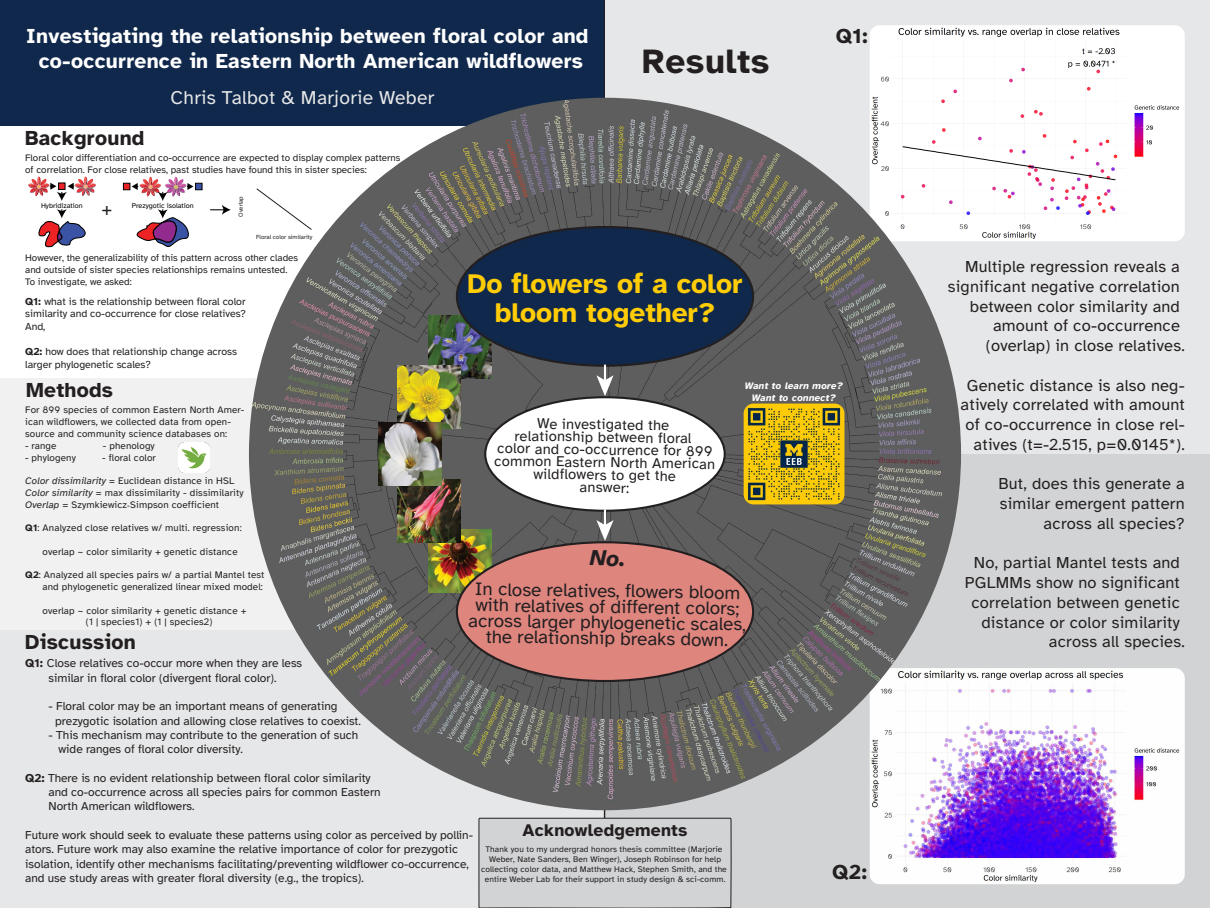
<style>
.page{position:relative;width:1210px;height:908px;background:#fff}
.page>*{position:absolute;margin:0;border:0;box-sizing:border-box;transform-origin:0 0}
.t1{font:700 35px "Atkinson Hyperlegible";letter-spacing:.015em;color:#231f20}
.t2{font:700 27.96px/29.4px "Atkinson Hyperlegible";color:#ffcc06;text-align:center}
.t3{font:700 21px/25.2px "Atkinson Hyperlegible";letter-spacing:.015em;color:#fff;text-align:center}
.t4{font:700 21px "Atkinson Hyperlegible";letter-spacing:.015em;color:#231f20}
.t5{font:19.25px "Atkinson Hyperlegible";letter-spacing:.015em;color:#e6e7e8}
.t6{font:18.65px/15.7px "Atkinson Hyperlegible";color:#231f20;text-align:center}
.t7{font:18.09px "Atkinson Hyperlegible";color:#231f20}
.t8{font:700 17.5px "Atkinson Hyperlegible";letter-spacing:.015em;color:#231f20}
.t9{font:16.45px/19.7px "Atkinson Hyperlegible";letter-spacing:.015em;color:#231f20;text-align:right}
.t10{font:14.77px/12.6px "Atkinson Hyperlegible";color:#231f20;text-align:center}
.t11{font:11.9px/14.3px "Atkinson Hyperlegible";color:#231f20}
.t12{font:10.5px/12.6px "Atkinson Hyperlegible";color:#231f20;text-align:justify}
.t13{font:9.8px/11.8px "Atkinson Hyperlegible";letter-spacing:.015em;color:#231f20}
.t14{font:italic 700 9.8px/11.8px "Atkinson Hyperlegible";letter-spacing:.015em;color:#fff;text-align:center}
.t15{font:8.4px/10.1px "Atkinson Hyperlegible";letter-spacing:.015em;color:#231f20;text-align:center}
.t16{font:7.17px "Atkinson Hyperlegible";color:#010101}
.t17{font:7.14px "Atkinson Hyperlegible";color:#010101}
.t18{font:6.12px "Atkinson Hyperlegible";color:#231f20}
.s1{font-weight:700}
.s2{font-style:italic}
.s3{font-size:7.7px}
</style>
<div class="page">
<div style="left:0;top:0;width:605px;height:126px;background:#10284b"></div>
<div style="left:0;top:378px;width:605px;height:252px;background:#f1f1f2"></div>
<div style="left:0;top:630px;width:605px;height:277px;background:#e6e7e8"></div>
<div style="left:604px;top:454px;width:605px;height:453px;background:#d1d3d4"></div>
<hr style="left:604px;top:0;width:1px;height:818px;background:#231f20">
<img style="left:869px;top:668px;width:315px;height:215px">
<svg style="left:256px;top:188px;width:56px;height:42px"></svg>
<svg style="left:28px;top:176px;width:68px;height:72px"></svg>
<div style="left:195px;top:183px;width:7px;height:7px;background:#3a53a4;border:1px solid #010101"></div>
<svg style="left:132px;top:176px;width:61px;height:25px"></svg>
<div style="left:123px;top:183px;width:7px;height:7px;background:#ed2224;border:1px solid #010101"></div>
<svg style="left:136px;top:209px;width:53px;height:38px"></svg>
<svg style="left:210px;top:205px;width:21px;height:10px"></svg>
<div style="left:605px;top:0;width:605px;height:454px;background:#e6e7e8"></div>
<div style="left:869px;top:25px;width:315px;height:216px;background:#fff"></div>
<img style="left:249px;top:98px;width:712px;height:712px;border-radius:356px">
<img style="left:428px;top:315px;width:63px;height:63px">
<img style="left:397px;top:365px;width:63px;height:63px">
<img style="left:428px;top:529px;width:63px;height:63px">
<img style="left:397px;top:479px;width:63px;height:63px">
<img style="left:378px;top:422px;width:63px;height:63px">
<div style="left:457px;top:227px;width:296px;height:138px;background:#10284b;border-radius:50%"></div>
<div style="left:457px;top:542px;width:296px;height:138px;background:#de857e;border-radius:50%"></div>
<svg style="left:596px;top:364px;width:17px;height:32px"></svg>
<div style="left:485px;top:397px;width:239px;height:113px;background:#fff;border-radius:50%"></div>
<svg style="left:596px;top:509px;width:17px;height:32px"></svg>
<svg style="left:478px;top:817px;width:253px;height:90px"></svg>
<img style="left:179px;top:442px;width:30px;height:30px">
<img style="left:743px;top:403px;width:101px;height:101px">
<h3 class="t3" style="left:26px;top:23px;width:564px">Investigating the relationship between floral color and co-occurrence in Eastern North American wildflowers</h3>
<h3 class="t4" style="left:25px;top:126px;width:121px">Background</h3>
<h3 class="t5" style="left:171px;top:87px;width:265px">Chris Talbot &amp; Marjorie Weber</h3>
<p class="t13" style="left:25px;top:152px;width:377px">Floral color differentiation and co-occurrence are expected to display complex patterns of correlation. For close relatives, past studies have found this in sister species:</p>
<p class="t17" style="left:41px;top:202px;width:43px">Hybridization</p>
<p class="t16" style="left:132px;top:202px;width:63px">Prezygotic isolation</p>
<h3 class="t7" style="left:101px;top:199px;width:12px">+</h3>
<p class="t18" style="left:237px;top:217px;width:22px;rotate:-90deg">Overlap</p>
<p class="t18" style="left:256px;top:234px;width:58px">Floral color similarity</p>
<h1 class="t1" style="left:642px;top:41px;width:129px">Results</h1>
<p class="t13" style="left:25px;top:252px;width:274px">However, the generalizability of this pattern across other clades and outside of sister species relationships remains untested.<br>To investigate, we asked:</p>
<p class="t12" style="left:25px;top:295px;width:222px"><span class="s1">Q1:</span> what is the relationship between floral color similarity and co-occurrence for close relatives?<br>And,</p>
<p class="t12" style="left:25px;top:345px;width:213px"><span class="s1">Q2:</span> how does that relationship change across larger phylogenetic scales?</p>
<h2 class="t2" style="left:467px;top:269px;width:277px">Do flowers of a color bloom together?</h2>
<h3 class="t4" style="left:836px;top:24px;width:34px">Q1:</h3>
<h3 class="t4" style="left:26px;top:378px;width:89px">Methods</h3>
<p class="t14" style="left:745px;top:379px;width:100px">Want to learn more?<br>Want to connect?</p>
<p class="t13" style="left:25px;top:404px;width:221px">For 899 species of common Eastern North Amer&shy;ican wildflowers, we collected data from open&shy;source and community science databases on:</p>
<p class="t13" style="left:25px;top:439px;width:33px">- range</p>
<p class="t13" style="left:103px;top:439px;width:53px">- phenology</p>
<p class="t13" style="left:25px;top:451px;width:52px">- phylogeny</p>
<p class="t13" style="left:102px;top:451px;width:55px">- floral color</p>
<p class="t13" style="left:25px;top:475px;width:220px"><span class="s2">Color dissimilarity</span> = Euclidean distance in HSL<br><span class="s2">Color similarity</span> = max dissimilarity - dissimilarity<br><span class="s2">Overlap</span> = Szymkiewicz<span class="s3">-</span>Simpson coefficient</p>
<p class="t13" style="left:25px;top:522px;width:218px"><span class="s1">Q1</span>: Analyzed close relatives w/ multi. regression:</p>
<p class="t13" style="left:43px;top:545px;width:197px">overlap ~ color similarity + genetic distance</p>
<p class="t13" style="left:25px;top:569px;width:241px;text-align:right"><span class="s1">Q2</span>: Analyzed all species pairs w/ a partial Mantel test and phylogenetic generalized linear mixed model:</p>
<p class="t13" style="left:86px;top:604px;width:162px;text-indent:-43px">overlap ~ color similarity + genetic distance + (1 | species1) + (1 | species2)</p>
<p class="t11" style="left:25px;top:656px;width:278px;text-align:center"><span class="s1">Q1:</span> Close relatives co-occur more when they are less similar in floral color (divergent floral color).</p>
<p class="t11" style="left:55px;top:699px;width:307px;text-indent:-7px">- Floral color may be an important means of generating prezygotic isolation and allowing close relatives to coexist.</p>
<p class="t11" style="left:59px;top:727px;width:301px;text-indent:-10px">- This mechanism may contribute to the generation of such wide ranges of floral color diversity.</p>
<p class="t11" style="left:49px;top:770px;width:333px;text-indent:-23px"><span class="s1">Q2:</span> There is no evident relationship between floral color similarity and co-occurrence across all species pairs for common Eastern<br>North American wildflowers.</p>
<p class="t11" style="left:25px;top:827px;width:449px">Future work should seek to evaluate these patterns using color as perceived by pollin&shy;ators. Future work may also examine the relative importance of color for prezygotic isolation, identify other mechanisms facilitating/preventing wildflower co-occurrence, and use study areas with greater floral diversity (e.g., the tropics).</p>
<h3 class="t10" style="left:495px;top:416px;width:222px;rotate:1deg">We investigated the<br>relationship between floral<br>color and co-occurrence for 899 common Eastern North American wildflowers to get the<br>answer:</h3>
<h3 class="t6" style="left:469px;top:580px;width:279px;rotate:1deg">In close relatives, flowers bloom with relatives of different colors; across larger phylogenetic scales, the relationship breaks down.</h3>
<h3 class="t4" style="left:25px;top:630px;width:112px">Discussion</h3>
<h3 class="t8" style="left:522px;top:820px;width:166px">Acknowledgements</h3>
<p class="t15" style="left:481px;top:843px;width:247px">Thank you to my undergrad honors thesis committee (Marjorie Weber, Nate Sanders, Ben Winger), Joseph Robinson for help collecting color data, and Matthew Hack, Stephen Smith, and the entire Weber Lab for their support in study design &amp; sci-comm.</p>
<h3 class="t4" style="left:832px;top:859px;width:37px">Q2:</h3>
<h3 class="t9" style="left:947px;top:257px;width:238px">Multiple regression reveals a significant negative correlation between color similarity and amount of co-occurrence (overlap) in close relatives.</h3>
<h3 class="t9" style="left:960px;top:375px;width:226px">Genetic distance is also neg&shy;atively correlated with amount of co-occurrence in close rel&shy;atives (t=-2.515, p=0.0145*).</h3>
<h3 class="t9" style="left:998px;top:474px;width:188px">But, does this generate a similar emergent pattern across all species?</h3>
<h3 class="t9" style="left:964px;top:553px;width:222px">No, partial Mantel tests and<br>PGLMMs show no significant correlation between genetic distance or color similarity across all species.</h3>
</div>
